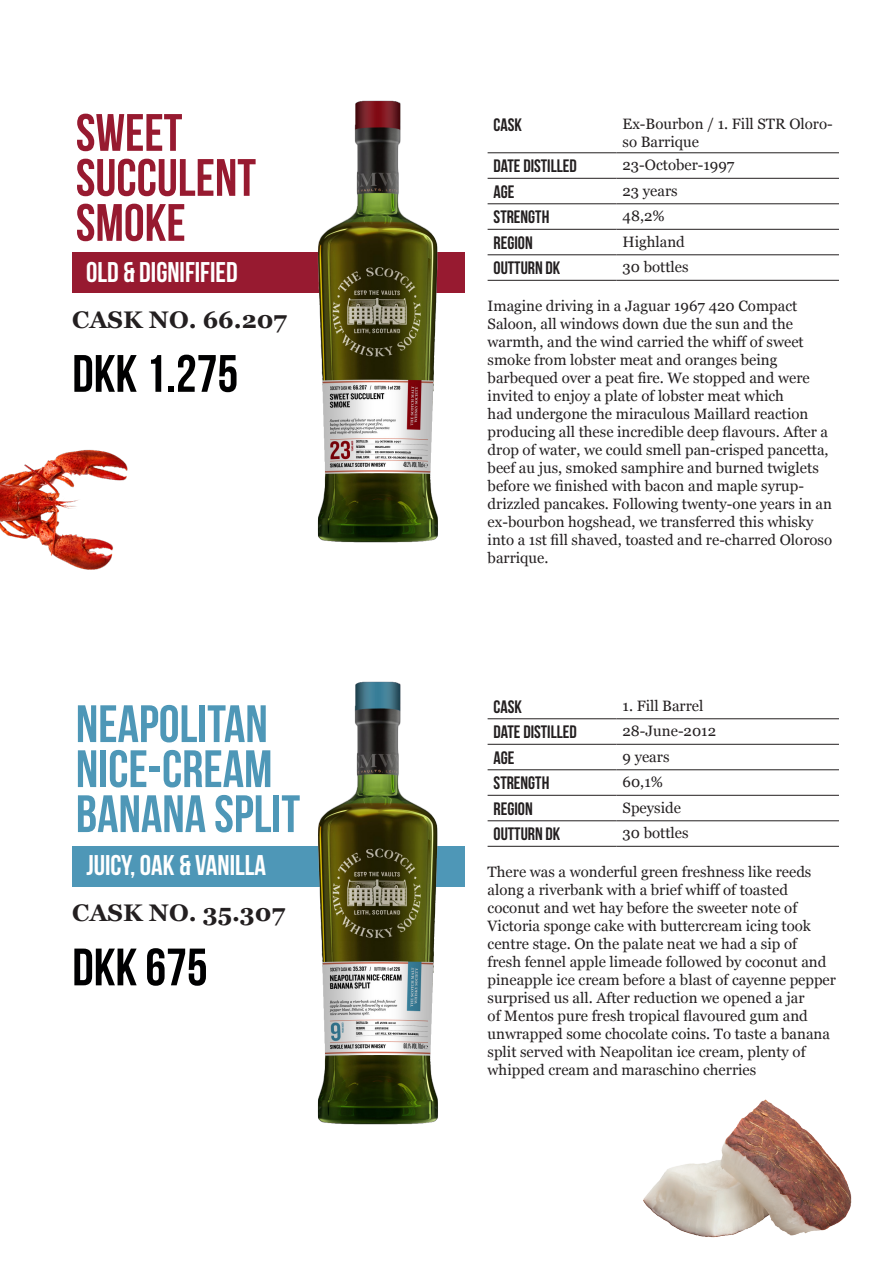
<style>
.page{position:relative;width:893px;height:1263px;background:#fff}
.page>*{position:absolute;margin:0;border:0;box-sizing:border-box;transform-origin:0 0}
.t1{font:700 52.5px/45px "Bebas Neue";color:#4e97b7}
.t2{font:700 52.5px/45px "Bebas Neue";color:#971a30}
.t3{font:700 52.5px "Bebas Neue";color:#000001}
.t4{font:700 28.5px "Bebas Neue";color:#fff}
.t5{font:700 24px "Georgia";color:#231f20}
.t6{font:700 18px "Bebas Neue";color:#231f20}
.t7{font:15px/18px "Georgia";color:#231f20}
</style>
<div class="page">
<div style="left:72px;top:252px;width:393px;height:41px;background:#971a30"></div>
<img style="left:317px;top:100px;width:121px;height:443px">
<hr style="left:488px;top:152px;width:129px;height:1px;background:#231f20">
<hr style="left:617px;top:152px;width:222px;height:1px;background:#231f20">
<hr style="left:488px;top:178px;width:129px;height:1px;background:#231f20">
<hr style="left:617px;top:178px;width:222px;height:1px;background:#231f20">
<hr style="left:488px;top:203px;width:129px;height:1px;background:#231f20">
<hr style="left:617px;top:203px;width:222px;height:1px;background:#231f20">
<hr style="left:488px;top:229px;width:129px;height:1px;background:#231f20">
<hr style="left:617px;top:229px;width:222px;height:1px;background:#231f20">
<hr style="left:488px;top:254px;width:129px;height:1px;background:#231f20">
<hr style="left:617px;top:254px;width:222px;height:1px;background:#231f20">
<hr style="left:488px;top:280px;width:129px;height:1px;background:#231f20">
<hr style="left:617px;top:280px;width:222px;height:1px;background:#231f20">
<div style="left:72px;top:846px;width:393px;height:40px;background:#4e97b7"></div>
<img style="left:313px;top:681px;width:127px;height:444px">
<hr style="left:488px;top:718px;width:129px;height:1px;background:#231f20">
<hr style="left:617px;top:718px;width:222px;height:1px;background:#231f20">
<hr style="left:488px;top:744px;width:129px;height:1px;background:#231f20">
<hr style="left:617px;top:744px;width:222px;height:1px;background:#231f20">
<hr style="left:488px;top:769px;width:129px;height:1px;background:#231f20">
<hr style="left:617px;top:769px;width:222px;height:1px;background:#231f20">
<hr style="left:488px;top:795px;width:129px;height:1px;background:#231f20">
<hr style="left:617px;top:795px;width:222px;height:1px;background:#231f20">
<hr style="left:488px;top:820px;width:129px;height:1px;background:#231f20">
<hr style="left:617px;top:820px;width:222px;height:1px;background:#231f20">
<hr style="left:488px;top:846px;width:129px;height:1px;background:#231f20">
<hr style="left:617px;top:846px;width:222px;height:1px;background:#231f20">
<img style="left:0;top:449px;width:128px;height:121px">
<img style="left:643px;top:1099px;width:209px;height:139px">
<p class="t2" style="left:76px;top:110px;width:182px">SWEET<br>SUCCULENT<br>SMOKE</p>
<p class="t4" style="left:86px;top:256px;width:153px">OLD &amp; DIGNIFIFIED</p>
<p class="t5" style="left:72px;top:302px;width:216px">CASK NO. 66.207</p>
<p class="t3" style="left:72px;top:345px;width:167px">DKK 1.275</p>
<p class="t1" style="left:76px;top:701px;width:226px">NEAPOLITAN<br>NICE-CREAM<br>BANANA SPLIT</p>
<p class="t4" style="left:86px;top:850px;width:181px">JUICY, OAK &amp; VANILLA</p>
<p class="t5" style="left:72px;top:895px;width:214px">CASK NO. 35.307</p>
<p class="t3" style="left:72px;top:938px;width:137px">DKK 675</p>
<p class="t6" style="left:494px;top:115px;width:30px">CASK</p>
<p class="t7" style="left:623px;top:114px;width:212px">Ex-Bourbon / 1. Fill STR Oloro&shy;so Barrique</p>
<p class="t6" style="left:494px;top:156px;width:85px">DATE DISTILLED</p>
<p class="t7" style="left:623px;top:155px;width:113px">23-October-1997</p>
<p class="t6" style="left:494px;top:182px;width:22px">AGE</p>
<p class="t7" style="left:623px;top:181px;width:57px">23 years</p>
<p class="t6" style="left:494px;top:207px;width:57px">STRENGTH</p>
<p class="t7" style="left:623px;top:206px;width:44px">48,2%</p>
<p class="t6" style="left:494px;top:233px;width:41px">REGION</p>
<p class="t7" style="left:623px;top:232px;width:64px">Highland</p>
<p class="t6" style="left:494px;top:258px;width:68px">OUTTURN DK</p>
<p class="t7" style="left:623px;top:257px;width:67px">30 bottles</p>
<p class="t7" style="left:488px;top:296px;width:346px">Imagine driving in a Jaguar 1967 420 Compact Saloon, all windows down due the sun and the warmth, and the wind carried the whiff of sweet smoke from lobster meat and oranges being barbequed over a peat fire. We stopped and were invited to enjoy a plate of lobster meat which<br>had undergone the miraculous Maillard reaction producing all these incredible deep flavours. After a drop of water, we could smell pan-crisped pancetta, beef au jus, smoked samphire and burned twiglets before we finished with bacon and maple syrup&shy;drizzled pancakes. Following twenty-one years in an ex-bourbon hogshead, we transferred this whisky into a 1st fill shaved, toasted and re-charred Oloroso barrique.</p>
<p class="t6" style="left:494px;top:697px;width:30px">CASK</p>
<p class="t7" style="left:623px;top:696px;width:82px">1. Fill Barrel</p>
<p class="t6" style="left:494px;top:722px;width:85px">DATE DISTILLED</p>
<p class="t7" style="left:623px;top:721px;width:95px">28-June-2012</p>
<p class="t6" style="left:494px;top:748px;width:22px">AGE</p>
<p class="t7" style="left:623px;top:747px;width:48px">9 years</p>
<p class="t6" style="left:494px;top:773px;width:57px">STRENGTH</p>
<p class="t7" style="left:623px;top:772px;width:42px">60,1%</p>
<p class="t6" style="left:494px;top:799px;width:41px">REGION</p>
<p class="t7" style="left:623px;top:798px;width:60px">Speyside</p>
<p class="t6" style="left:494px;top:824px;width:68px">OUTTURN DK</p>
<p class="t7" style="left:623px;top:823px;width:67px">30 bottles</p>
<p class="t7" style="left:488px;top:862px;width:350px">There was a wonderful green freshness like reeds along a riverbank with a brief whiff of toasted coconut and wet hay before the sweeter note of Victoria sponge cake with buttercream icing took centre stage. On the palate neat we had a sip of<br>fresh fennel apple limeade followed by coconut and pineapple ice cream before a blast of cayenne pepper surprised us all. After reduction we opened a jar<br>of Mentos pure fresh tropical flavoured gum and unwrapped some chocolate coins. To taste a banana split served with Neapolitan ice cream, plenty of whipped cream and maraschino cherries</p>
</div>
